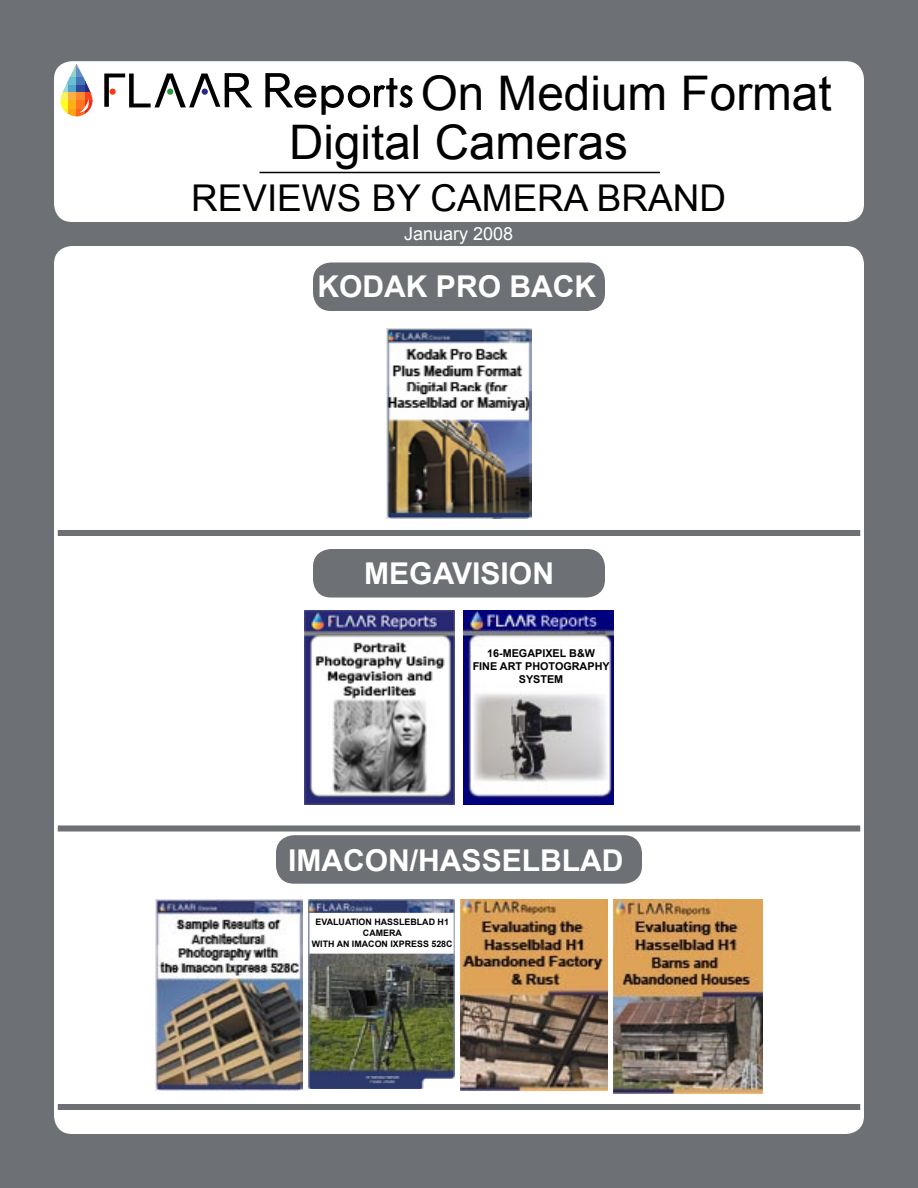
<style>
.page{position:relative;width:918px;height:1188px;background:#fff}
.page>*{position:absolute;margin:0;border:0;box-sizing:border-box;transform-origin:0 0}
.t1{font:47.7px "Arial";color:#000}
.t2{font:36.9px "Arial";color:#000}
.t3{font:700 30px "Arial";color:#fff}
.t4{font:18px "Arial";color:#fff}
.t5{font:700 10.8px/13px "Arial";color:#000;text-align:center}
.t6{font:700 8.85px "Arial";color:#000}
</style>
<div class="page">
<div style="left:0;top:0;width:918px;height:1187px;background:#6d7074"></div>
<div style="left:54px;top:246px;width:810px;height:888px;background:#fff;border-radius:18px"></div>
<div style="left:54px;top:61px;width:810px;height:161px;background:#fff;border-radius:18px"></div>
<div style="left:68px;top:84px;width:9px;height:9px;background:#52a6cc"></div>
<div style="left:68px;top:76px;width:9px;height:8px;background:#69bfd4"></div>
<div style="left:68px;top:109px;width:9px;height:7px;background:#faa117"></div>
<div style="left:68px;top:93px;width:9px;height:8px;background:#fcb042"></div>
<div style="left:68px;top:101px;width:9px;height:8px;background:#fab017"></div>
<svg style="left:70px;top:68px;width:7px;height:8px"></svg>
<svg style="left:62px;top:84px;width:6px;height:9px"></svg>
<svg style="left:63px;top:109px;width:5px;height:5px"></svg>
<div style="left:61px;top:93px;width:7px;height:8px;background:#faf061"></div>
<div style="left:61px;top:101px;width:7px;height:8px;background:#fffc21"></div>
<div style="left:77px;top:84px;width:9px;height:9px;background:#2b4a9e"></div>
<div style="left:77px;top:76px;width:9px;height:8px;background:#4575b5"></div>
<div style="left:77px;top:109px;width:9px;height:7px;background:#fc6321"></div>
<div style="left:77px;top:93px;width:9px;height:8px;background:#ff8a2e"></div>
<div style="left:77px;top:101px;width:9px;height:8px;background:#ff7321"></div>
<svg style="left:77px;top:68px;width:6px;height:8px"></svg>
<svg style="left:74px;top:64px;width:5px;height:4px"></svg>
<svg style="left:86px;top:84px;width:5px;height:9px"></svg>
<svg style="left:86px;top:93px;width:7px;height:8px"></svg>
<svg style="left:90px;top:101px;width:3px;height:8px"></svg>
<svg style="left:104px;top:73px;width:148px;height:34px"></svg>
<svg style="left:79px;top:99px;width:11px;height:14px"></svg>
<svg style="left:265px;top:73px;width:148px;height:42px"></svg>
<hr style="left:260px;top:172px;width:400px;height:1px;background:#000">
<div style="left:58px;top:530px;width:802px;height:6px;background:#6d7074"></div>
<img style="left:304px;top:610px;width:150px;height:195px">
<div style="left:58px;top:825px;width:802px;height:6px;background:#6d7074"></div>
<div style="left:58px;top:1104px;width:802px;height:6px;background:#6d7074"></div>
<div style="left:313px;top:262px;width:292px;height:49px;background:#6d7074;border-radius:18px"></div>
<div style="left:313px;top:549px;width:292px;height:48px;background:#6d7074;border-radius:18px"></div>
<img style="left:386px;top:329px;width:146px;height:190px">
<div style="left:276px;top:835px;width:366px;height:49px;background:#6d7074;border-radius:18px"></div>
<img style="left:155px;top:900px;width:147px;height:191px">
<img style="left:460px;top:900px;width:147px;height:191px">
<img style="left:614px;top:900px;width:149px;height:193px">
<img style="left:309px;top:900px;width:146px;height:189px">
<img style="left:464px;top:610px;width:150px;height:195px">
<div style="left:472px;top:647px;width:134px;height:29px;background:#fff"></div>
<h1 class="t1" style="left:421px;top:66px;width:413px">On Medium Format</h1>
<h1 class="t1" style="left:289px;top:115px;width:340px">Digital Cameras</h1>
<h2 class="t2" style="left:191px;top:177px;width:536px">REVIEWS BY CAMERA BRAND</h2>
<h3 class="t4" style="left:404px;top:224px;width:111px">January 2008</h3>
<h3 class="t3" style="left:317px;top:269px;width:280px">KODAK PRO BACK</h3>
<h3 class="t3" style="left:364px;top:556px;width:191px">MEGAVISION</h3>
<p class="t5" style="left:473px;top:647px;width:139px">16-MEGAPIXEL B&amp;W<br>FINE ART PHOTOGRAPHY<br>SYSTEM</p>
<h3 class="t3" style="left:288px;top:844px;width:337px">IMACON/HASSELBLAD</h3>
<p class="t6" style="left:316px;top:917px;width:13px">EVAL</p>
<p class="t6" style="left:339px;top:917px;width:24px">UATION</p>
<p class="t6" style="left:374px;top:917px;width:14px">HASSLEBLAD</p>
<p class="t6" style="left:438px;top:917px;width:13px">H1</p>
<p class="t6" style="left:363px;top:928px;width:14px">CAMERA</p>
<p class="t6" style="left:312px;top:938px;width:51px">WITH AN IMACON</p>
<p class="t6" style="left:390px;top:938px;width:16px">IXPRESS</p>
<p class="t6" style="left:431px;top:938px;width:23px">528C</p>
</div>
